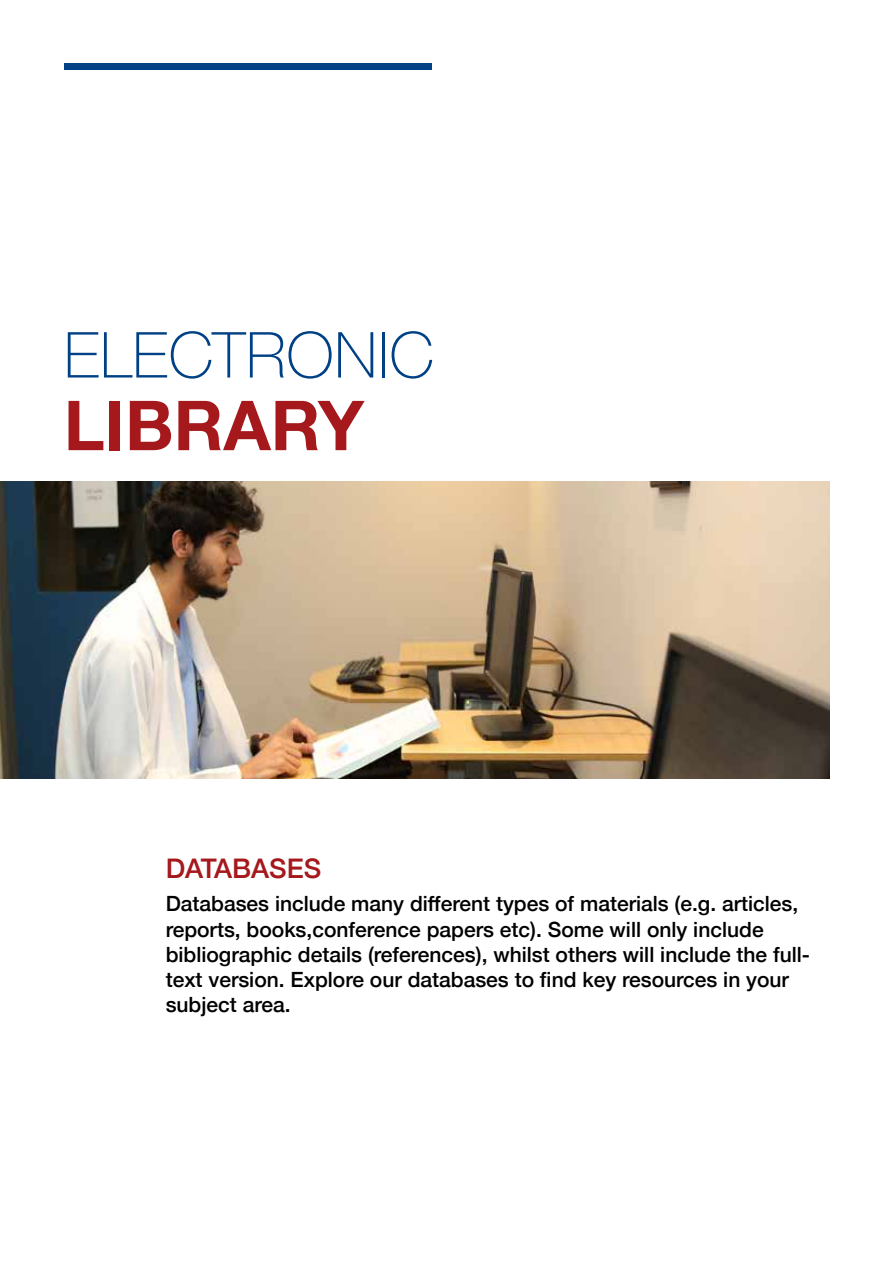
<style>
.page{position:relative;width:893px;height:1263px;background:#fff}
.page>*{position:absolute;margin:0;border:0;box-sizing:border-box;transform-origin:0 0}
.t1{font:700 69px "Helvetica Neue";color:#a5181c}
.t2{font:100 63.45px "Helvetica Neue";letter-spacing:.01em;color:#004185}
.t3{font:500 27px "Helvetica Neue";color:#a5181c}
.t4{font:500 21px/25.2px "Helvetica Neue";color:#000}
</style>
<div class="page">
<img style="left:0;top:481px;width:829px;height:297px">
<div style="left:64px;top:64px;width:368px;height:6px;background:#004185"></div>
<h2 class="t2" style="left:64px;top:307px;width:372px">ELECTRONIC</h2>
<h1 class="t1" style="left:64px;top:371px;width:302px">LIBRARY</h1>
<p class="t3" style="left:166px;top:847px;width:157px">DATABASES</p>
<p class="t4" style="left:166px;top:890px;width:646px">Databases include many different types of materials (e.g. articles, reports, books,conference papers etc). Some will only include bibliographic details (references), whilst others will include the full&shy;text version. Explore our databases to find key resources in your subject area.</p>
</div>
